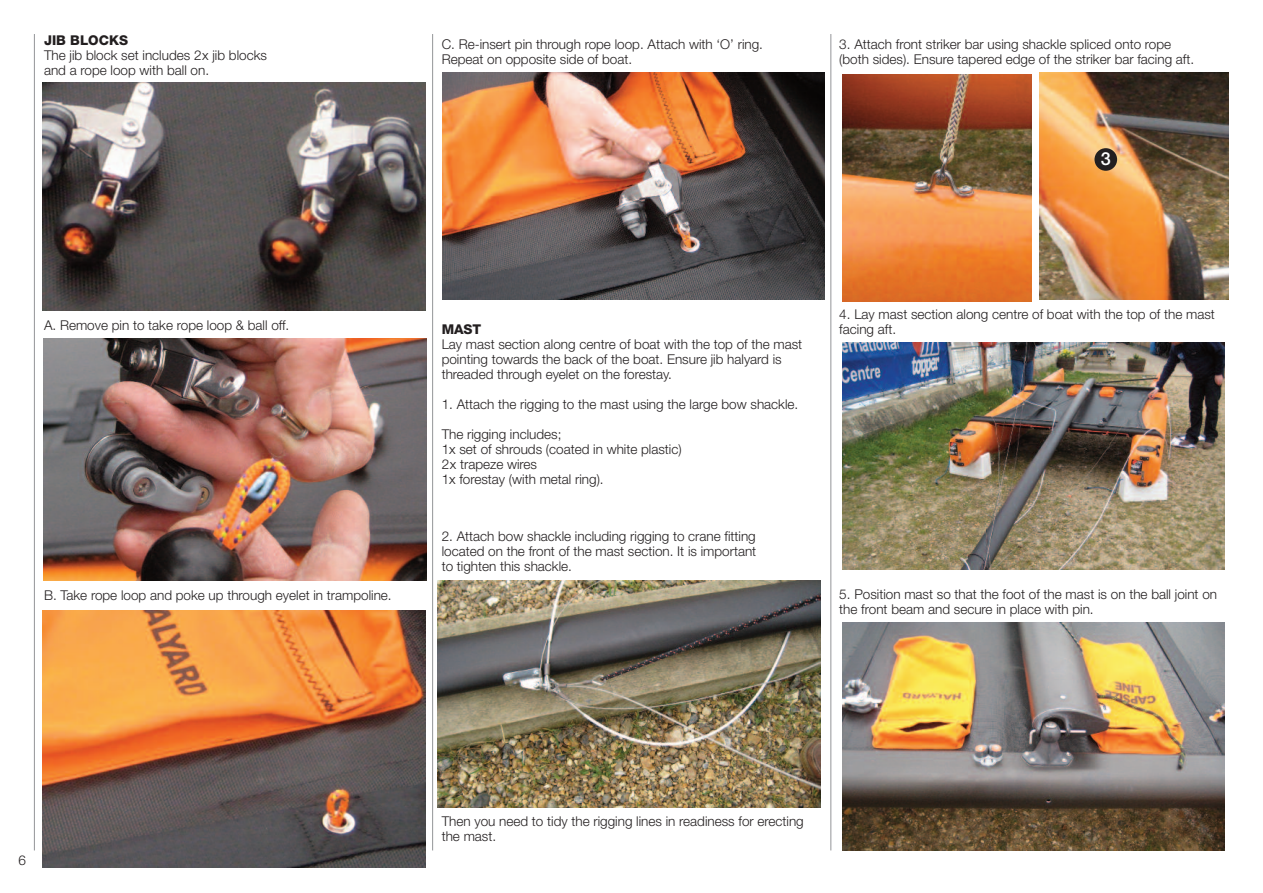
<style>
.page{position:relative;width:1263px;height:893px;background:#fff}
.page>*{position:absolute;margin:0;border:0;box-sizing:border-box;transform-origin:0 0}
.t1{font:500 18px "Helvetica Neue";color:#fff}
.t2{font:300 13.5px/15px "Helvetica Neue";color:#231f20}
.t3{font:800 13.5px "Helvetica Neue";color:#231f20}
</style>
<div class="page">
<hr style="left:34px;top:34px;width:1px;height:816px;background:#939598">
<hr style="left:830px;top:34px;width:1px;height:816px;background:#939598">
<hr style="left:432px;top:34px;width:1px;height:816px;background:#939598">
<img style="left:43px;top:83px;width:382px;height:227px">
<img style="left:842px;top:342px;width:383px;height:228px">
<img style="left:442px;top:72px;width:383px;height:228px">
<img style="left:43px;top:338px;width:383px;height:243px">
<img style="left:43px;top:610px;width:382px;height:257px">
<img style="left:437px;top:580px;width:383px;height:228px">
<img style="left:842px;top:623px;width:383px;height:227px">
<img style="left:1040px;top:72px;width:189px;height:228px">
<div style="left:1094px;top:148px;width:23px;height:23px;background:#231f20;border-radius:50%"></div>
<img style="left:842px;top:74px;width:189px;height:228px">
<p class="t3" style="left:44px;top:36px;width:85px">JIB BLOCKS</p>
<p class="t2" style="left:44px;top:48px;width:224px">The jib block set includes 2x jib blocks and a rope loop with ball on.</p>
<p class="t2" style="left:442px;top:36px;width:323px">C. Re-insert pin through rope loop. Attach with ‘O’ ring.<br>Repeat on opposite side of boat.</p>
<p class="t2" style="left:839px;top:36px;width:356px">3. Attach front striker bar using shackle spliced onto rope (both sides). Ensure tapered edge of the striker bar facing aft.</p>
<h1 class="t1" style="left:1101px;top:152px;width:12px">3</h1>
<p class="t2" style="left:44px;top:318px;width:247px">A. Remove pin to take rope loop &amp; ball off.</p>
<p class="t2" style="left:44px;top:588px;width:349px">B. Take rope loop and poke up through eyelet in trampoline.</p>
<p class="t3" style="left:442px;top:324px;width:41px">MAST</p>
<p class="t2" style="left:442px;top:336px;width:362px">Lay mast section along centre of boat with the top of the mast pointing towards the back of the boat. Ensure jib halyard is threaded through eyelet on the forestay.</p>
<p class="t2" style="left:442px;top:396px;width:358px">1. Attach the rigging to the mast using the large bow shackle.</p>
<p class="t2" style="left:442px;top:426px;width:242px">The rigging includes;<br>1x set of shrouds (coated in white plastic)<br>2x trapeze wires<br>1x forestay (with metal ring).</p>
<p class="t2" style="left:442px;top:528px;width:316px;text-align:justify">2. Attach bow shackle including rigging to crane fitting located on the front of the mast section. It is important to tighten this shackle.</p>
<p class="t2" style="left:839px;top:306px;width:377px">4. Lay mast section along centre of boat with the top of the mast facing aft.</p>
<p class="t2" style="left:839px;top:586px;width:379px">5. Position mast so that the foot of the mast is on the ball joint on the front beam and secure in place with pin.</p>
<p class="t2" style="left:19px;top:852px;width:9px">6</p>
<p class="t2" style="left:442px;top:813px;width:364px">Then you need to tidy the rigging lines in readiness for erecting the mast.</p>
</div>
